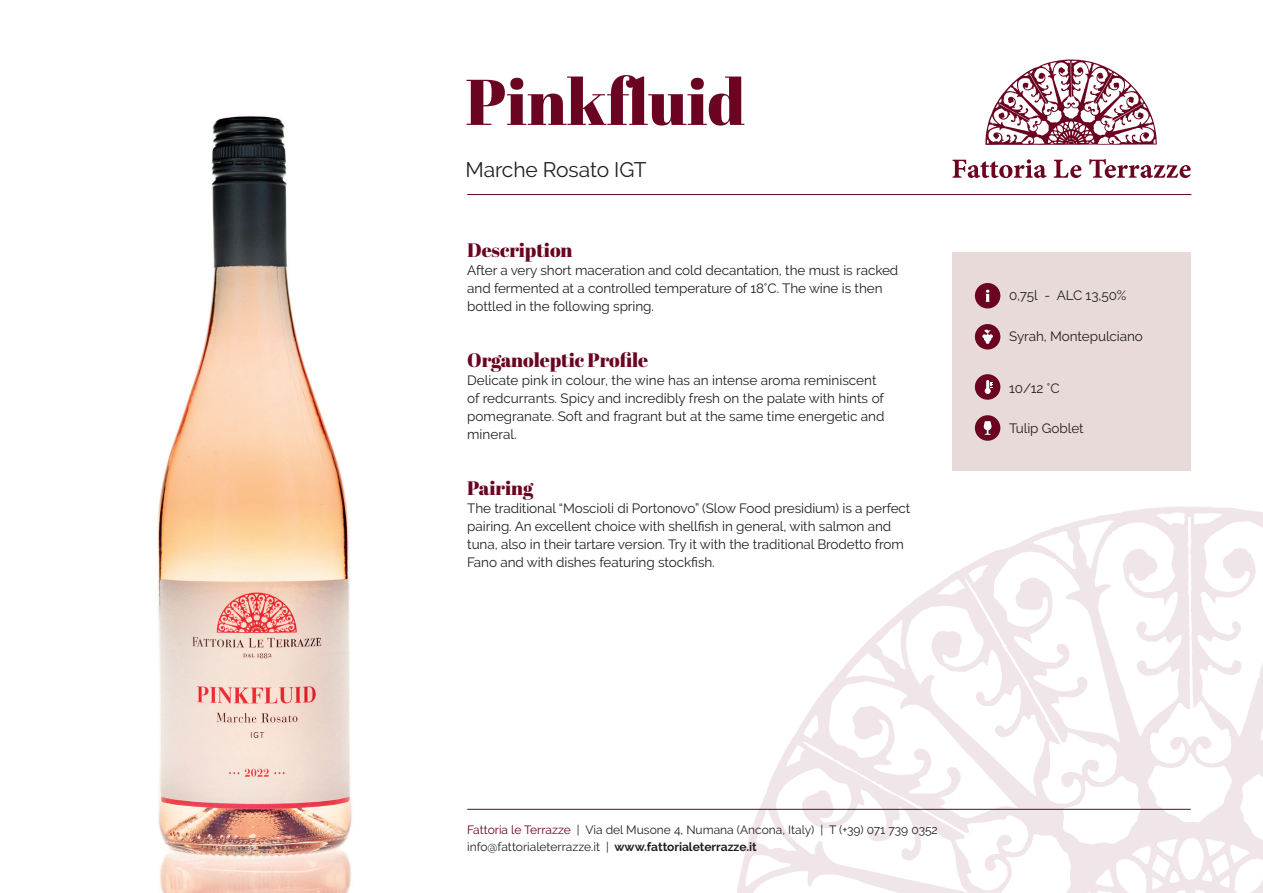
<style>
.page{position:relative;width:1263px;height:893px;background:#fff}
.page>*{position:absolute;margin:0;border:0;box-sizing:border-box;transform-origin:0 0}
.t1{font:64.5px "Abril Fatface";color:#6a0420}
.t2{font:21px "Raleway";letter-spacing:-.005em;color:#231f20}
.t3{font:19.5px "Abril Fatface";letter-spacing:-.005em;color:#6a0420}
.t4{font:13.5px/18px "Raleway";letter-spacing:-.005em;color:#231f20}
.t5{font:12px/16.5px "Raleway";color:#231f20}
.s1{color:#6a0420}
.s2{font-weight:700}
</style>
<div class="page">
<hr style="left:467px;top:194px;width:724px;height:1px;background:#6a0420">
<hr style="left:467px;top:809px;width:724px;height:1px;background:#6a0420">
<div style="left:952px;top:253px;width:239px;height:218px;background:#e8dad8"></div>
<svg style="left:985px;top:60px;width:172px;height:85px"></svg>
<svg style="left:952px;top:159px;width:94px;height:19px"></svg>
<svg style="left:1054px;top:160px;width:27px;height:18px"></svg>
<svg style="left:1089px;top:159px;width:102px;height:19px"></svg>
<div style="left:975px;top:283px;width:25px;height:25px;background:#6a0420;border-radius:50%"></div>
<svg style="left:985px;top:290px;width:5px;height:12px"></svg>
<div style="left:975px;top:374px;width:25px;height:26px;background:#6a0420;border-radius:50%"></div>
<svg style="left:985px;top:380px;width:8px;height:14px"></svg>
<div style="left:975px;top:415px;width:25px;height:26px;background:#6a0420;border-radius:50%"></div>
<svg style="left:984px;top:421px;width:7px;height:14px"></svg>
<div style="left:975px;top:324px;width:25px;height:26px;background:#6a0420;border-radius:50%"></div>
<svg style="left:982px;top:329px;width:11px;height:15px"></svg>
<svg style="left:732px;top:506px;width:531px;height:387px"></svg>
<img style="left:157px;top:116px;width:195px;height:777px">
<h1 class="t1" style="left:466px;top:57px;width:281px">Pinkfluid</h1>
<h2 class="t2" style="left:466px;top:157px;width:183px">Marche Rosato IGT</h2>
<h3 class="t3" style="left:467px;top:236px;width:107px">Description</h3>
<p class="t4" style="left:467px;top:261px;width:433px">After a very short maceration and cold decantation, the must is racked and fermented at a controlled temperature of 18°C. The wine is then bottled in the following spring.</p>
<h3 class="t3" style="left:467px;top:346px;width:183px">Organoleptic Profile</h3>
<p class="t4" style="left:467px;top:371px;width:419px">Delicate pink in colour, the wine has an intense aroma reminiscent of redcurrants. Spicy and incredibly fresh on the palate with hints of pomegranate. Soft and fragrant but at the same time energetic and mineral.</p>
<h3 class="t3" style="left:467px;top:474px;width:68px">Pairing</h3>
<p class="t4" style="left:467px;top:499px;width:445px">The traditional “Moscioli di Portonovo” (Slow Food presidium) is a perfect pairing. An excellent choice with shellfish in general, with salmon and tuna, also in their tartare version. Try it with the traditional Brodetto from Fano and with dishes featuring stockfish.</p>
<p class="t4" style="left:1009px;top:286px;width:119px">0,75l - ALC 13,50%</p>
<p class="t4" style="left:1009px;top:327px;width:135px">Syrah, Montepulciano</p>
<p class="t4" style="left:1009px;top:379px;width:52px">10/12 °C</p>
<p class="t4" style="left:1009px;top:419px;width:76px">Tulip Goblet</p>
<p class="t5" style="left:467px;top:822px;width:472px"><span class="s1">Fattoria le Terrazze</span> | Via del Musone 4, Numana (Ancona, Italy) | T (+39) 071 739 0352 info@fattorialeterrazze.it | <span class="s2">www.fattorialeterrazze.it</span></p>
</div>
